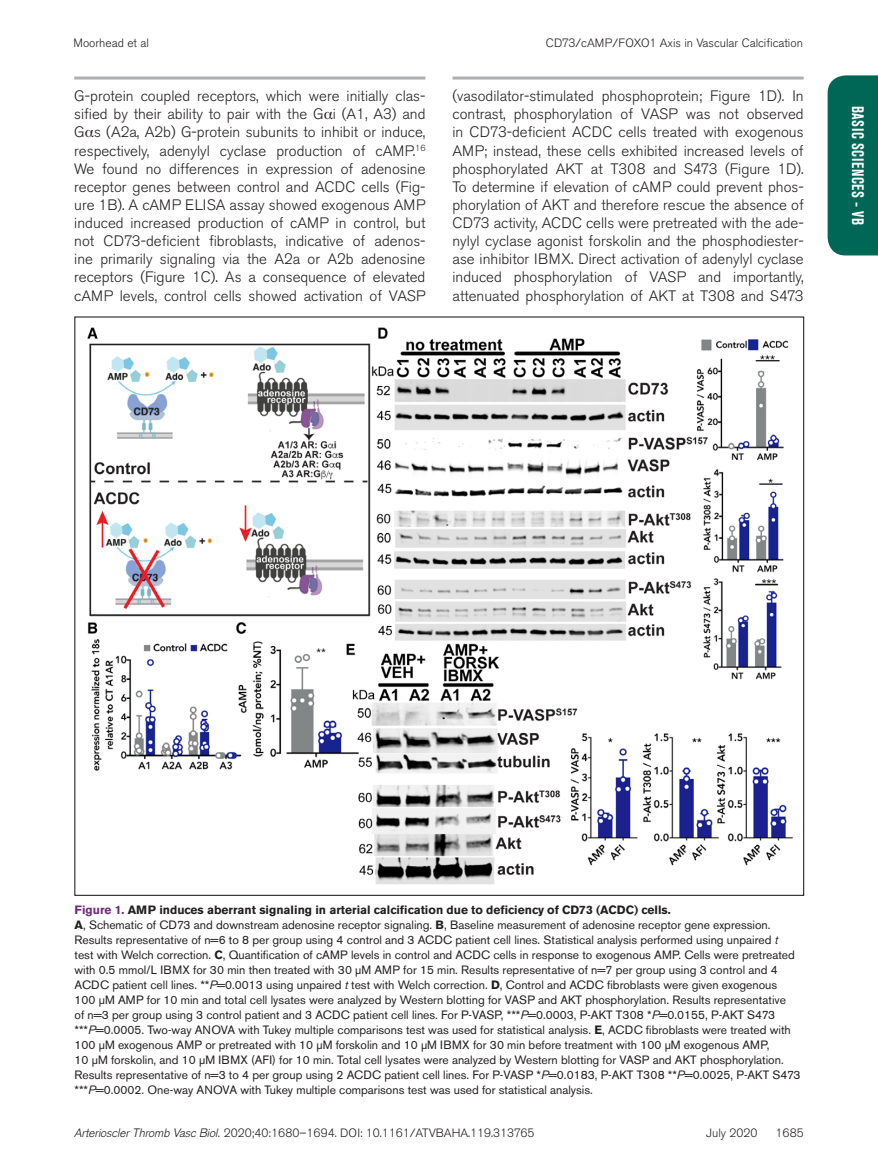
<style>
.page{position:relative;width:878px;height:1175px;background:#fff}
.page>*{position:absolute;margin:0;border:0;box-sizing:border-box;transform-origin:0 0}
.t1{font:700 condensed 16.5px "Akzidenz Grotesk BE";color:#fff;scale:.9 1}
.t2{font:300 15px/18.1px "Akzidenz Grotesk BE";color:#231f20;text-align:justify}
.t3{font:12px/15px "Akzidenz Grotesk BE";color:#231f20}
.t4{font:300 12px "Akzidenz Grotesk BE";color:#231f20}
.s1{font-family:"Gandhari Unicode";font-weight:400}
.s2{font-weight:700;color:#6e2f76}
.s3{font-weight:700}
.s4{font-style:italic}
.s5{font-family:"Akzidenz Grotesk";font-style:italic}
</style>
<div class="page">
<div style="left:827px;top:75px;width:51px;height:180px;background:#006756"></div>
<svg style="left:74px;top:76px;width:351px;height:4px"></svg>
<svg style="left:452px;top:76px;width:351px;height:4px"></svg>
<svg style="left:74px;top:316px;width:730px;height:580px"></svg>
<p class="t4" style="left:74px;top:36px;width:77px">Moorhead et al</p>
<p class="t4" style="left:545px;top:36px;width:259px">CD73/cAMP/FOXO1 Axis in Vascular Calcification</p>
<p class="t2" style="left:74px;top:87px;width:353px">G-protein coupled receptors, which were initially clas&shy;sified by their ability to pair with the G<span class="s1">α</span>i (A1, A3) and G<span class="s1">α</span>s (A2a, A2b) G-protein subunits to inhibit or induce, respectively, adenylyl cyclase production of cAMP.<sup>16<br></sup>We found no differences in expression of adenosine receptor genes between control and ACDC cells (Fig&shy;ure 1B). A cAMP ELISA assay showed exogenous AMP induced increased production of cAMP in control, but not CD73-deficient fibroblasts, indicative of adenos&shy;ine primarily signaling via the A2a or A2b adenosine receptors (Figure 1C). As a consequence of elevated cAMP levels, control cells showed activation of VASP</p>
<p class="t2" style="left:452px;top:87px;width:353px">(vasodilator-stimulated phosphoprotein; Figure 1D). In contrast, phosphorylation of VASP was not observed in CD73-deficient ACDC cells treated with exogenous AMP; instead, these cells exhibited increased levels of phosphorylated AKT at T308 and S473 (Figure 1D).<br>To determine if elevation of cAMP could prevent phos&shy;phorylation of AKT and therefore rescue the absence of CD73 activity, ACDC cells were pretreated with the ade&shy;nylyl cyclase agonist forskolin and the phosphodiester&shy;ase inhibitor IBMX. Direct activation of adenylyl cyclase induced phosphorylation of VASP and importantly, attenuated phosphorylation of AKT at T308 and S473</p>
<h1 class="t1" style="left:867px;top:106px;width:134px;rotate:90deg">Basic Sciences - VB</h1>
<p class="t3" style="left:75px;top:902px;width:727px"><span class="s2">Figure 1.</span> <span class="s3">AMP induces aberrant signaling in arterial calcification due to deficiency of CD73 (ACDC) cells.<br>A</span>, Schematic of CD73 and downstream adenosine receptor signaling. <span class="s3">B</span>, Baseline measurement of adenosine receptor gene expression.<br>Results representative of n=6 to 8 per group using 4 control and 3 ACDC patient cell lines. Statistical analysis performed using unpaired <span class="s4">t<br></span>test with Welch correction. <span class="s3">C</span>, Quantification of cAMP levels in control and ACDC cells in response to exogenous AMP. Cells were pretreated with 0.5 mmol/L IBMX for 30 min then treated with 30 µM AMP for 15 min. Results representative of n=7 per group using 3 control and 4<br>ACDC patient cell lines. **<span class="s4">P</span>=0.0013 using unpaired <span class="s4">t</span> test with Welch correction. <span class="s3">D</span>, Control and ACDC fibroblasts were given exogenous 100 µM AMP for 10 min and total cell lysates were analyzed by Western blotting for VASP and AKT phosphorylation. Results representative<br>of n=3 per group using 3 control patient and 3 ACDC patient cell lines. For P-VASP, ***<span class="s4">P</span>=0.0003, P-AKT T308 *<span class="s4">P</span>=0.0155, P-AKT S473 ***<span class="s4">P</span>=0.0005. Two-way ANOVA with Tukey multiple comparisons test was used for statistical analysis. <span class="s3">E</span>, ACDC fibroblasts were treated with 100 µM exogenous AMP or pretreated with 10 µM forskolin and 10 µM IBMX for 30 min before treatment with 100 µM exogenous AMP,<br>10 µM forskolin, and 10 µM IBMX (AFI) for 10 min. Total cell lysates were analyzed by Western blotting for VASP and AKT phosphorylation.<br>Results representative of n=3 to 4 per group using 2 ACDC patient cell lines. For P-VASP *<span class="s4">P</span>=0.0183, P-AKT T308 **<span class="s4">P</span>=0.0025, P-AKT S473 ***<span class="s4">P</span>=0.0002. One-way ANOVA with Tukey multiple comparisons test was used for statistical analysis.</p>
<p class="t4" style="left:74px;top:1126px;width:461px"><span class="s5">Arterioscler Thromb Vasc Biol.</span> 2020;40:1680–1694. DOI: 10.1161/ATVBAHA.119.313765</p>
<p class="t4" style="left:706px;top:1126px;width:53px">July 2020</p>
<p class="t4" style="left:775px;top:1126px;width:30px">1685</p>
</div>
